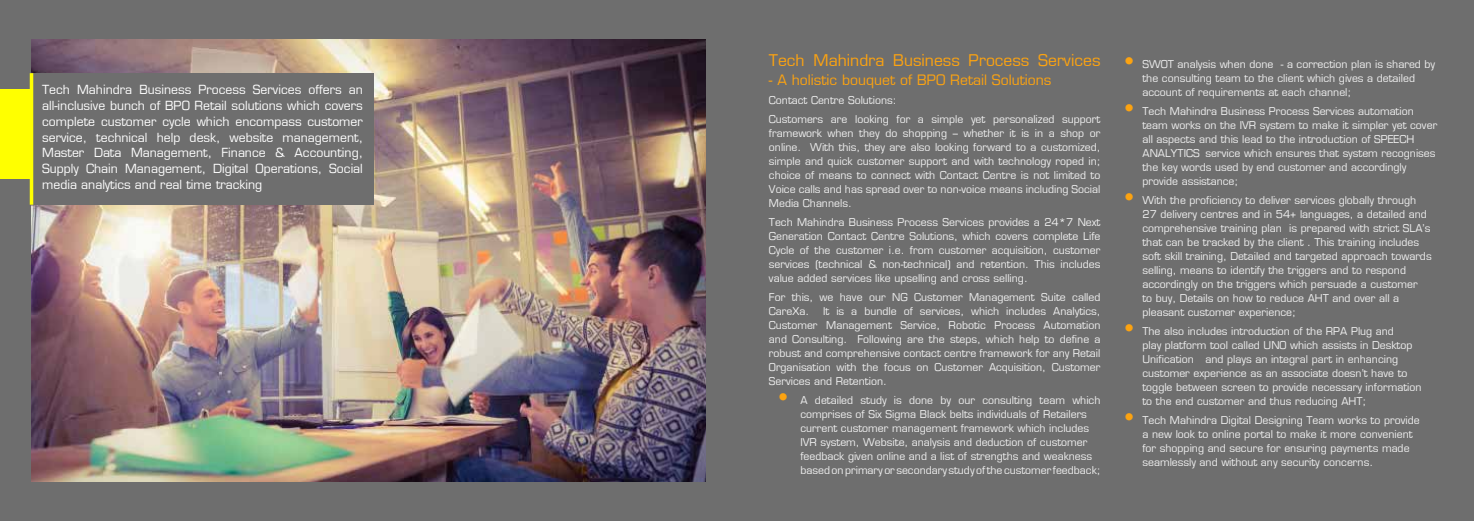
<style>
.page{position:relative;width:1474px;height:521px;background:#fff}
.page>*{position:absolute;margin:0;border:0;box-sizing:border-box;transform-origin:0 0}
.t1{font:15.75px "Eurostile";color:#fca311}
.t2{font:14px "Eurostile";color:#fca311}
.t3{font:12.25px/15.8px "Eurostile";color:#fff;text-align:justify}
.t4{font:10.5px/14px "Eurostile";color:#f0f0f0}
.s1{font-size:19.25px;color:#fca311}
</style>
<div class="page">
<div style="left:0;top:0;width:737px;height:521px;background:#6e6e6e"></div>
<div style="left:737px;top:0;width:736px;height:521px;background:#6e6e6e"></div>
<img style="left:32px;top:40px;width:673px;height:441px">
<div style="left:21px;top:73px;width:353px;height:132px;background:#6e6e6e"></div>
<hr style="left:30px;top:73px;width:3px;height:132px;background:#ff0">
<div style="left:0;top:89px;width:30px;height:90px;background:#ff0"></div>
<p class="t3" style="left:42px;top:82px;width:322px">Tech Mahindra Business Process Services offers an all-inclusive bunch of BPO Retail solutions which covers complete customer cycle which encompass customer service, technical help desk, website management, Master Data Management, Finance &amp; Accounting, Supply Chain Management, Digital Operations, Social media analytics and real time tracking</p>
<h1 class="t1" style="left:769px;top:51px;width:333px">Tech Mahindra Business Process Services</h1>
<h2 class="t2" style="left:769px;top:72px;width:284px">- A holistic bouquet of BPO Retail Solutions</h2>
<p class="t4" style="left:769px;top:91px;width:333px;line-height:19px">Contact Centre Solutions:<br>Customers are looking for a simple yet personalized support</p>
<p class="t4" style="left:769px;top:126px;width:333px;text-align:justify">framework when they do shopping – whether it is in a shop or online. With this, they are also looking forward to a customized, simple and quick customer support and with technology roped in; choice of means to connect with Contact Centre is not limited to Voice calls and has spread over to non-voice means including Social Media Channels.</p>
<p class="t4" style="left:769px;top:215px;width:333px;text-align:justify">Tech Mahindra Business Process Services provides a 24*7 Next Generation Contact Centre Solutions, which covers complete Life Cycle of the customer i.e. from customer acquisition, customer services (technical &amp; non-technical) and retention. This includes value added services like upselling and cross selling.</p>
<p class="t4" style="left:769px;top:290px;width:333px">For this, we have our NG Customer Management Suite called<br>CareXa.</p>
<p class="t4" style="left:769px;top:304px;width:333px;text-align:justify;text-indent:54px">It is a bundle of services, which includes Analytics, Customer Management Service, Robotic Process Automation and Consulting. Following are the steps, which help to define a robust and comprehensive contact centre framework for any Retail Organisation with the focus on Customer Acquisition, Customer Services and Retention.</p>
<p class="t4" style="left:800px;top:393px;width:301px;text-indent:-22px"><span class="s1">•</span> A detailed study is done by our consulting team which comprises of Six Sigma Black belts individuals of Retailers current customer management framework which includes IVR system, Website, analysis and deduction of customer feedback given online and a list of strengths and weakness based on primary or secondary study of the customer feedback;</p>
<p class="t4" style="left:1142px;top:58px;width:294px;text-indent:-18px"><span class="s1">•</span> SWOT analysis when done - a correction plan is shared by the consulting team to the client which gives a detailed account of requirements at each channel;</p>
<p class="t4" style="left:1142px;top:105px;width:296px;text-indent:-18px"><span class="s1">•</span> Tech Mahindra Business Process Services automation team works on the IVR system to make it simpler yet cover all aspects and this lead to the introduction of SPEECH ANALYTICS service which ensures that system recognises the key words used by end customer and accordingly provide assistance;</p>
<p class="t4" style="left:1142px;top:194px;width:291px;text-indent:-18px"><span class="s1">•</span> With the proficiency to deliver services globally through 27 delivery centres and in 54+ languages, a detailed and comprehensive training plan is prepared with strict SLA’s that can be tracked by the client . This training includes soft skill training, Detailed and targeted approach towards selling, means to identify the triggers and to respond accordingly on the triggers which persuade a customer<br>to buy, Details on how to reduce AHT and over all a pleasant customer experience;</p>
<p class="t4" style="left:1142px;top:325px;width:280px;text-indent:-18px"><span class="s1">•</span> The also includes introduction of the RPA Plug and<br>play platform tool called UNO which assists in Desktop Unification and plays an integral part in enhancing customer experience as an associate doesn’t have to toggle between screen to provide necessary information to the end customer and thus reducing AHT;</p>
<p class="t4" style="left:1142px;top:414px;width:279px;text-indent:-18px"><span class="s1">•</span> Tech Mahindra Digital Designing Team works to provide a new look to online portal to make it more convenient for shopping and secure for ensuring payments made seamlessly and without any security concerns.</p>
</div>
